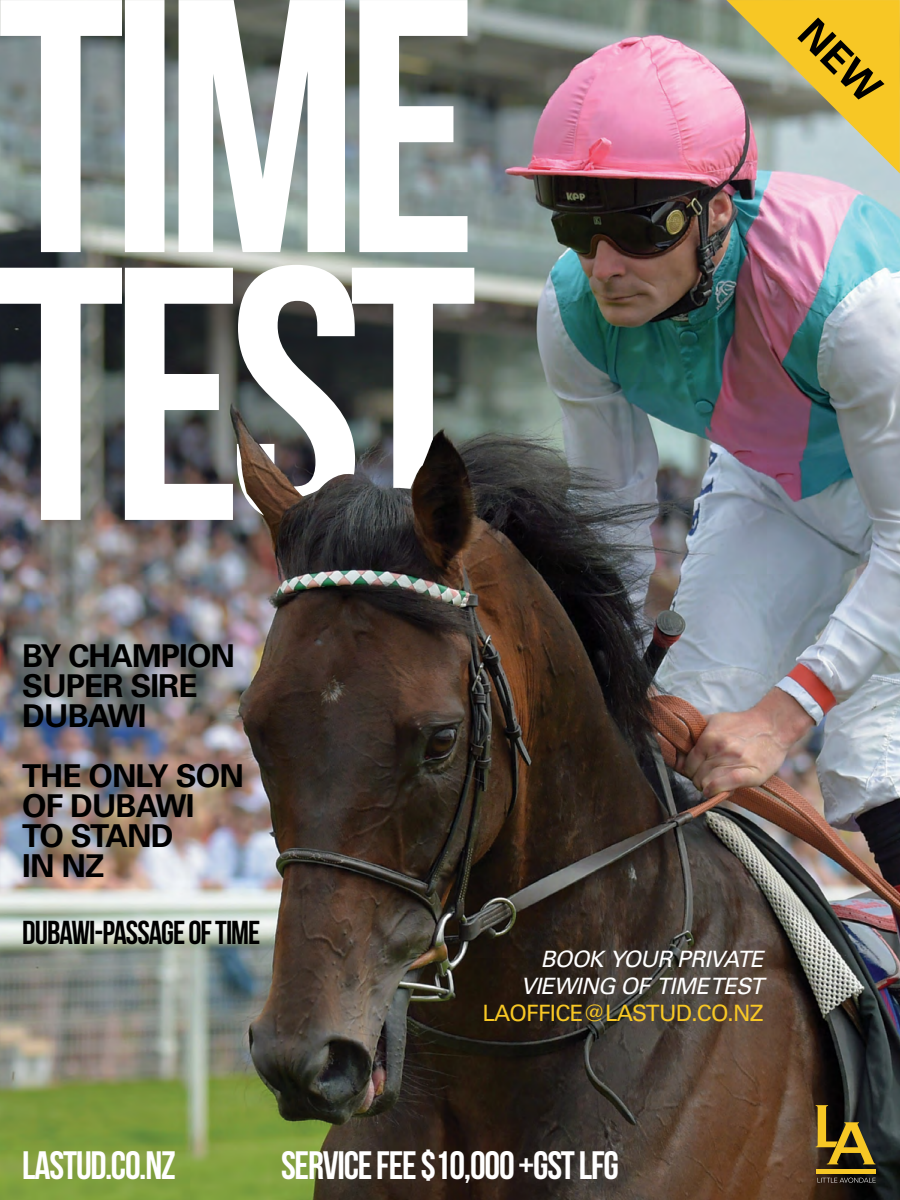
<style>
.page{position:relative;width:900px;height:1200px;background:#fff}
.page>*{position:absolute;margin:0;border:0;box-sizing:border-box;transform-origin:0 0}
.t1{font:39.6px "Bebas Neue";letter-spacing:-.03em;color:#fff}
.t2{font:33.15px "Bebas Neue";letter-spacing:-.03em;color:#000}
.t3{font:700 31.5px/30px "Univers";letter-spacing:-.03em;color:#000}
.t4{font:italic 22.5px/27px "Univers";letter-spacing:-.03em;color:#fff;text-align:right}
.t5{font:22.5px "Univers";letter-spacing:-.03em;color:#f7c725}
</style>
<div class="page">
<img style="left:0;top:0;width:900px;height:1200px">
<svg style="left:0;top:265px;width:474px;height:255px"></svg>
<svg style="left:0;top:0;width:468px;height:252px"></svg>
<svg style="left:816px;top:1105px;width:59px;height:59px;background:#67561e"></svg>
<div style="left:816px;top:1169px;width:60px;height:5px;background:#f7c725"></div>
<svg style="left:818px;top:1178px;width:58px;height:5px"></svg>
<svg style="left:726px;top:0;width:174px;height:173px;background:#ccb567"></svg>
<p class="t3" style="left:22px;top:641px;width:214px">BY CHAMPION<br>SUPER SIRE<br>DUBAWI</p>
<p class="t3" style="left:22px;top:761px;width:223px">THE ONLY SON<br>OF DUBAWI<br>TO STAND<br>IN NZ</p>
<p class="t2" style="left:22px;top:914px;width:240px">DUBAWI-PASSAGE OF TIME</p>
<p class="t4" style="left:521px;top:946px;width:245px">BOOK YOUR PRIVATE<br>VIEWING OF TIME TEST</p>
<p class="t5" style="left:482px;top:1000px;width:283px">LAOFFICE@LASTUD.CO.NZ</p>
<p class="t1" style="left:22px;top:1143px;width:155px">LASTUD.CO.NZ</p>
<p class="t1" style="left:281px;top:1143px;width:339px">SERVICE FEE $10,000 +GST LFG</p>
</div>
